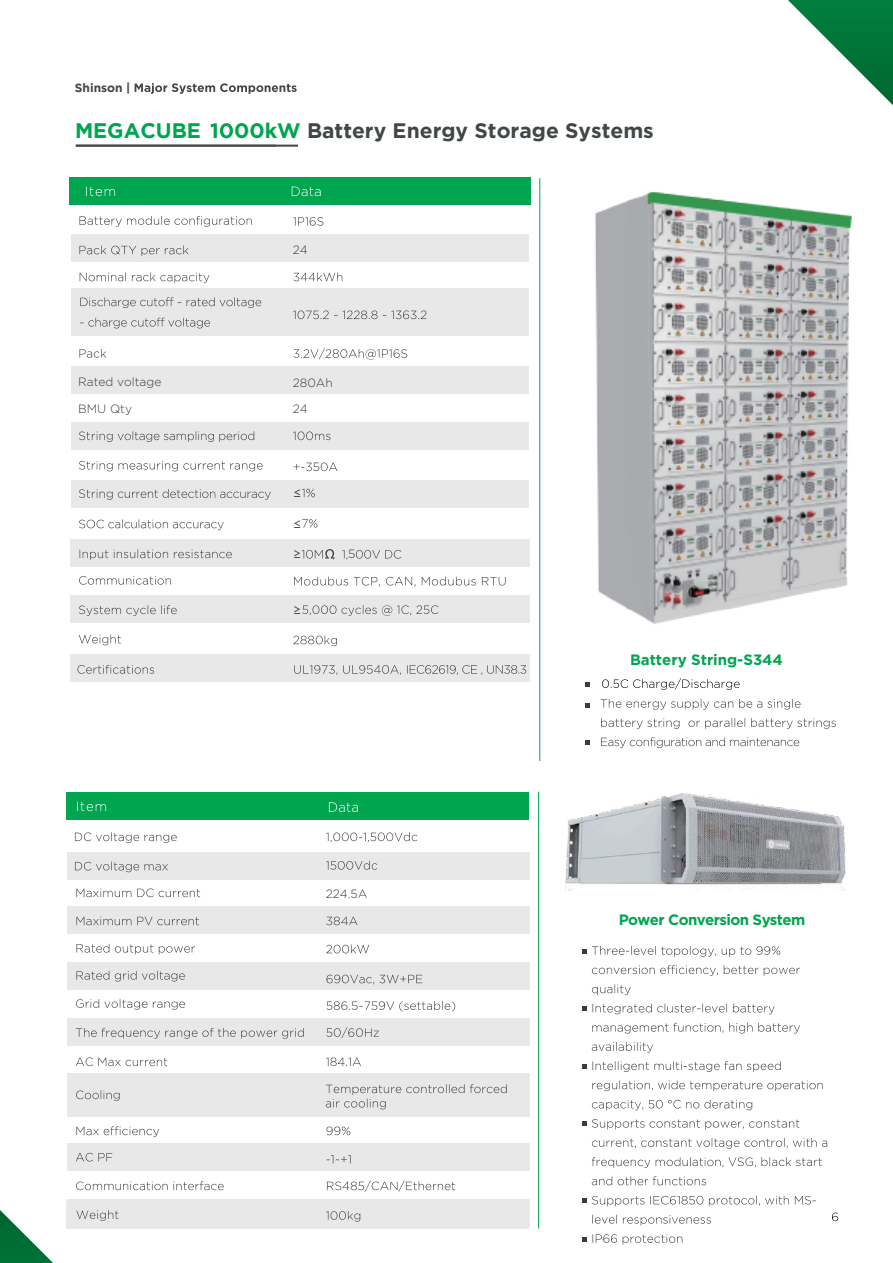
<style>
.page{position:relative;width:893px;height:1263px;background:#fff}
.page>*{position:absolute;margin:0;border:0;box-sizing:border-box;transform-origin:0 0}
.t1{font:700 21px "Gotham";color:#414646}
.t2{font:700 21px "Gotham";color:#00a54f}
.t3{font:700 15px "Gotham";letter-spacing:-.04em;color:#00a54f}
.t4{font:700 15px "Gotham";color:#00a54f}
.t5{font:300 12px "Gotham";color:#3d3a3a}
.t6{font:700 12px "Gotham";color:#414646}
.t7{font:12px "Microsoft Ya Hei";color:#3d3a3a}
.s1{color:#00a54f}
.s2{font-style:inherit}
</style>
<div class="page">
<hr style="left:539px;top:178px;width:1px;height:583px;background:#00a54f">
<div style="left:70px;top:177px;width:461px;height:27px;background:#00a54f"></div>
<svg style="left:86px;top:187px;width:29px;height:9px"></svg>
<svg style="left:292px;top:187px;width:29px;height:9px"></svg>
<hr style="left:538px;top:792px;width:1px;height:436px;background:#00a54f">
<svg style="left:601px;top:699px;width:199px;height:11px"></svg>
<svg style="left:601px;top:718px;width:235px;height:11px"></svg>
<svg style="left:601px;top:737px;width:198px;height:11px"></svg>
<svg style="left:585px;top:682px;width:5px;height:5px"></svg>
<svg style="left:585px;top:703px;width:5px;height:4px"></svg>
<svg style="left:585px;top:740px;width:5px;height:5px"></svg>
<svg style="left:788px;top:0;width:105px;height:105px"></svg>
<svg style="left:0;top:1210px;width:53px;height:53px"></svg>
<svg style="left:832px;top:1212px;width:6px;height:9px"></svg>
<svg style="left:592px;top:965px;width:208px;height:11px"></svg>
<svg style="left:592px;top:984px;width:39px;height:11px"></svg>
<svg style="left:592px;top:1023px;width:208px;height:10px"></svg>
<svg style="left:592px;top:1042px;width:61px;height:11px"></svg>
<svg style="left:592px;top:1080px;width:231px;height:11px"></svg>
<svg style="left:592px;top:1099px;width:160px;height:11px"></svg>
<svg style="left:592px;top:1138px;width:235px;height:11px"></svg>
<svg style="left:592px;top:1157px;width:230px;height:11px"></svg>
<svg style="left:592px;top:1176px;width:114px;height:9px"></svg>
<svg style="left:592px;top:1215px;width:119px;height:10px"></svg>
<svg style="left:582px;top:946px;width:198px;height:11px"></svg>
<svg style="left:582px;top:1061px;width:199px;height:11px"></svg>
<svg style="left:582px;top:1003px;width:193px;height:11px"></svg>
<div style="left:71px;top:234px;width:458px;height:28px;background:#e8e8e9"></div>
<div style="left:71px;top:288px;width:458px;height:48px;background:#e8e8e9"></div>
<div style="left:71px;top:366px;width:458px;height:28px;background:#e8e8e9"></div>
<div style="left:71px;top:422px;width:458px;height:28px;background:#e8e8e9"></div>
<div style="left:71px;top:480px;width:458px;height:28px;background:#e8e8e9"></div>
<div style="left:70px;top:539px;width:459px;height:27px;background:#e8e8e9"></div>
<div style="left:70px;top:595px;width:459px;height:27px;background:#e8e8e9"></div>
<div style="left:70px;top:654px;width:459px;height:28px;background:#e8e8e9"></div>
<svg style="left:79px;top:216px;width:173px;height:11px"></svg>
<svg style="left:79px;top:605px;width:98px;height:11px"></svg>
<svg style="left:293px;top:217px;width:30px;height:9px"></svg>
<svg style="left:302px;top:605px;width:136px;height:11px"></svg>
<svg style="left:79px;top:245px;width:57px;height:9px"></svg>
<svg style="left:142px;top:245px;width:47px;height:11px"></svg>
<svg style="left:79px;top:349px;width:27px;height:9px"></svg>
<svg style="left:293px;top:348px;width:114px;height:12px"></svg>
<svg style="left:80px;top:297px;width:181px;height:11px"></svg>
<svg style="left:80px;top:318px;width:130px;height:10px"></svg>
<svg style="left:79px;top:635px;width:42px;height:10px"></svg>
<svg style="left:293px;top:635px;width:44px;height:11px"></svg>
<svg style="left:293px;top:272px;width:49px;height:9px"></svg>
<svg style="left:293px;top:310px;width:133px;height:9px"></svg>
<svg style="left:80px;top:272px;width:46px;height:9px"></svg>
<svg style="left:132px;top:272px;width:77px;height:11px"></svg>
<svg style="left:79px;top:431px;width:175px;height:11px"></svg>
<svg style="left:293px;top:431px;width:37px;height:9px"></svg>
<svg style="left:294px;top:463px;width:18px;height:8px"></svg>
<svg style="left:321px;top:462px;width:16px;height:9px"></svg>
<svg style="left:302px;top:489px;width:13px;height:8px"></svg>
<svg style="left:79px;top:489px;width:192px;height:11px"></svg>
<svg style="left:79px;top:461px;width:184px;height:10px"></svg>
<svg style="left:79px;top:519px;width:145px;height:11px"></svg>
<svg style="left:302px;top:519px;width:15px;height:9px"></svg>
<svg style="left:79px;top:576px;width:92px;height:9px"></svg>
<svg style="left:294px;top:577px;width:54px;height:8px"></svg>
<svg style="left:354px;top:577px;width:122px;height:10px"></svg>
<svg style="left:482px;top:577px;width:24px;height:8px"></svg>
<svg style="left:80px;top:549px;width:152px;height:11px"></svg>
<svg style="left:302px;top:549px;width:45px;height:11px"></svg>
<svg style="left:356px;top:550px;width:45px;height:9px"></svg>
<svg style="left:77px;top:665px;width:77px;height:9px"></svg>
<svg style="left:294px;top:665px;width:107px;height:10px"></svg>
<svg style="left:407px;top:665px;width:119px;height:10px"></svg>
<svg style="left:135px;top:83px;width:162px;height:11px"></svg>
<svg style="left:210px;top:123px;width:23px;height:15px"></svg>
<hr style="left:76px;top:145px;width:222px;height:2px;background:#414646">
<svg style="left:602px;top:678px;width:138px;height:12px"></svg>
<img style="left:565px;top:794px;width:281px;height:97px">
<svg style="left:582px;top:1119px;width:217px;height:10px"></svg>
<svg style="left:582px;top:1234px;width:100px;height:11px"></svg>
<svg style="left:582px;top:1195px;width:234px;height:11px"></svg>
<div style="left:66px;top:792px;width:463px;height:27px;background:#00a54f"></div>
<svg style="left:329px;top:802px;width:29px;height:10px"></svg>
<svg style="left:77px;top:801px;width:29px;height:10px"></svg>
<div style="left:66px;top:1200px;width:463px;height:28px;background:#e8e8e7"></div>
<div style="left:67px;top:962px;width:462px;height:28px;background:#e8e8e9"></div>
<div style="left:67px;top:1018px;width:462px;height:28px;background:#e8e8e9"></div>
<svg style="left:76px;top:1028px;width:228px;height:11px"></svg>
<svg style="left:326px;top:1027px;width:53px;height:11px"></svg>
<svg style="left:326px;top:1057px;width:35px;height:9px"></svg>
<svg style="left:76px;top:1057px;width:91px;height:9px"></svg>
<div style="left:67px;top:852px;width:462px;height:28px;background:#e8e8e9"></div>
<div style="left:67px;top:906px;width:462px;height:28px;background:#e8e8e9"></div>
<svg style="left:75px;top:832px;width:102px;height:11px"></svg>
<svg style="left:326px;top:832px;width:91px;height:10px"></svg>
<svg style="left:358px;top:889px;width:9px;height:9px"></svg>
<svg style="left:76px;top:971px;width:109px;height:10px"></svg>
<svg style="left:76px;top:888px;width:124px;height:9px"></svg>
<svg style="left:326px;top:917px;width:31px;height:8px"></svg>
<svg style="left:76px;top:917px;width:123px;height:8px"></svg>
<svg style="left:76px;top:944px;width:119px;height:10px"></svg>
<svg style="left:326px;top:944px;width:43px;height:9px"></svg>
<svg style="left:326px;top:975px;width:96px;height:9px"></svg>
<svg style="left:76px;top:999px;width:109px;height:11px"></svg>
<svg style="left:326px;top:1001px;width:129px;height:10px"></svg>
<div style="left:67px;top:1073px;width:462px;height:43px;background:#e8e8e9"></div>
<div style="left:67px;top:1143px;width:462px;height:28px;background:#e8e8e9"></div>
<div style="left:67px;top:1199px;width:462px;height:27px;background:#e8e8e9"></div>
<svg style="left:76px;top:1126px;width:83px;height:11px"></svg>
<svg style="left:326px;top:1126px;width:24px;height:9px"></svg>
<svg style="left:76px;top:1181px;width:148px;height:9px"></svg>
<svg style="left:327px;top:1180px;width:128px;height:11px"></svg>
<svg style="left:76px;top:1210px;width:42px;height:11px"></svg>
<svg style="left:326px;top:1211px;width:34px;height:11px"></svg>
<svg style="left:75px;top:861px;width:93px;height:11px"></svg>
<svg style="left:326px;top:861px;width:51px;height:9px"></svg>
<svg style="left:76px;top:1153px;width:36px;height:8px"></svg>
<svg style="left:327px;top:1155px;width:24px;height:8px"></svg>
<svg style="left:326px;top:1084px;width:181px;height:25px"></svg>
<svg style="left:76px;top:1090px;width:44px;height:11px"></svg>
<img style="left:595px;top:191px;width:257px;height:433px">
<p class="t6" style="left:75px;top:81px;width:57px">Shinson |</p>
<h1 class="t2" style="left:75px;top:119px;width:127px">MEGACUBE</h1>
<h1 class="t1" style="left:234px;top:117px;width:421px"><span class="s1">00kW</span> <span class="s2">Battery</span> Energy Storage Systems</h1>
<p class="t5" style="left:293px;top:242px;width:17px">24</p>
<p class="t5" style="left:78px;top:374px;width:85px">Rated voltage</p>
<p class="t5" style="left:293px;top:375px;width:41px">280Ah</p>
<p class="t5" style="left:78px;top:401px;width:55px">BMU Qty</p>
<p class="t5" style="left:293px;top:401px;width:17px">24</p>
<p class="t5" style="left:313px;top:459px;width:9px">5</p>
<p class="t7" style="left:293px;top:485px;width:10px">≤</p>
<p class="t7" style="left:293px;top:515px;width:10px">≤</p>
<p class="t7" style="left:293px;top:546px;width:10px">≥</p>
<p class="t5" style="left:348px;top:547px;width:9px">5</p>
<p class="t7" style="left:293px;top:601px;width:10px">≥</p>
<p class="t5" style="left:326px;top:886px;width:34px">224.5</p>
<p class="t4" style="left:630px;top:649px;width:154px">Battery String-S344</p>
<p class="t3" style="left:619px;top:910px;width:188px">Power Conversion System</p>
</div>
